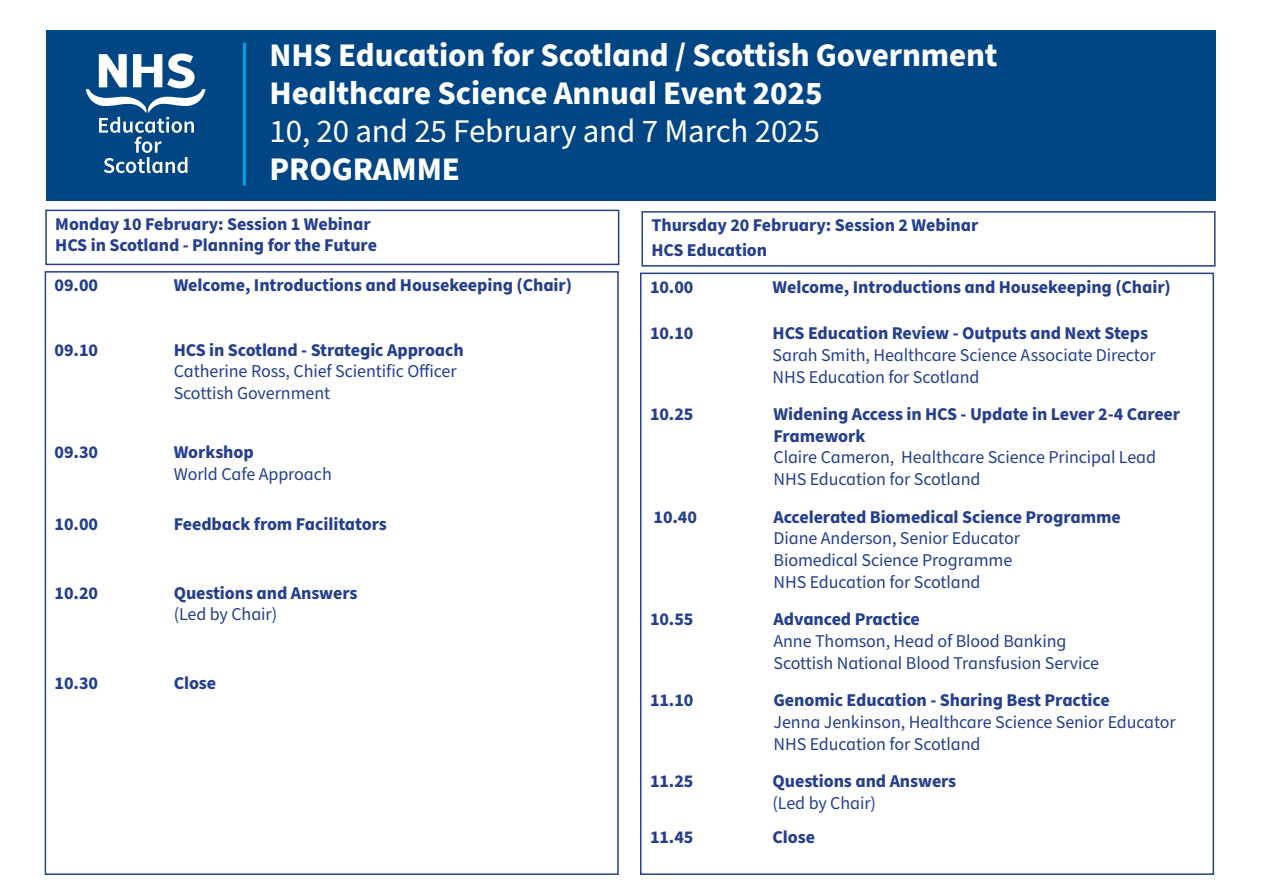
<style>
.page{position:relative;width:1263px;height:893px;background:#fff}
.page>*{position:absolute;margin:0;border:0;box-sizing:border-box;transform-origin:0 0}
.MAIN_HEADING{font:700 33px "Source Sans Pro";letter-spacing:-.005em;color:#fff}
.MAIN_HEADING-2{font:33px "Source Sans Pro";letter-spacing:-.005em;color:#fff}
.MAIN_HEADING-3{font:18px/21.6px "Source Sans Pro";letter-spacing:-.005em;color:#253f8e}
.MAIN_HEADING-4{font:700 18px/21.6px "Source Sans Pro";letter-spacing:-.005em;color:#253f8e}
.s1{font-weight:700}
.s2{font-weight:400}
</style>
<div class="page">
<div style="left:46px;top:30px;width:1170px;height:170px;background:#004684"></div>
<hr style="left:243px;top:43px;width:3px;height:143px;background:#00a2e4">
<svg style="left:86px;top:54px;width:120px;height:119px"></svg>
<div style="left:45px;top:271px;width:574px;height:604px;border:2px solid #253f8e"></div>
<div style="left:640px;top:273px;width:574px;height:602px;border:2px solid #253f8e"></div>
<div style="left:45px;top:210px;width:574px;height:55px;border:2px solid #253f8e"></div>
<div style="left:641px;top:211px;width:574px;height:56px;border:2px solid #253f8e"></div>
<p class="MAIN_HEADING" style="left:270px;top:32px;width:730px">NHS Education for Scotland / Scottish Government</p>
<p class="MAIN_HEADING" style="left:270px;top:71px;width:554px">Healthcare Science Annual Event 2025</p>
<p class="MAIN_HEADING-2" style="left:270px;top:109px;width:552px">10, 20 and 25 February and 7 March 2025</p>
<p class="MAIN_HEADING" style="left:270px;top:147px;width:192px">PROGRAMME</p>
<p class="MAIN_HEADING-4" style="left:55px;top:213px;width:323px">Monday 10 February: Session 1 Webinar<br>HCS in Scotland - Planning for the Future</p>
<p class="MAIN_HEADING-4" style="left:651px;top:215px;width:328px">Thursday 20 February: Session 2 Webinar</p>
<p class="MAIN_HEADING-4" style="left:651px;top:240px;width:117px">HCS Education</p>
<p class="MAIN_HEADING-4" style="left:55px;top:275px;width:45px">09.00</p>
<p class="MAIN_HEADING-4" style="left:174px;top:275px;width:400px">Welcome, Introductions and Housekeeping (Chair)</p>
<p class="MAIN_HEADING-4" style="left:55px;top:339px;width:45px">09.10</p>
<p class="MAIN_HEADING-3" style="left:174px;top:340px;width:292px"><span class="s1">HCS in Scotland - Strategic Approach<br></span>Catherine Ross, Chief Scientific Officer<br>Scottish Government</p>
<p class="MAIN_HEADING-4" style="left:55px;top:442px;width:45px">09.30</p>
<p class="MAIN_HEADING-3" style="left:174px;top:442px;width:160px"><span class="s1">Workshop<br></span>World Cafe Approach</p>
<p class="MAIN_HEADING-4" style="left:55px;top:514px;width:45px">10.00</p>
<p class="MAIN_HEADING-4" style="left:174px;top:514px;width:215px">Feedback from Facilitators</p>
<p class="MAIN_HEADING-4" style="left:55px;top:582px;width:45px">10.20</p>
<p class="MAIN_HEADING-4" style="left:174px;top:582px;width:185px">Questions and Answers <span class="s2">(Led by Chair)</span></p>
<p class="MAIN_HEADING-4" style="left:55px;top:672px;width:45px">10.30</p>
<p class="MAIN_HEADING-4" style="left:174px;top:672px;width:44px">Close</p>
<p class="MAIN_HEADING-4" style="left:650px;top:276px;width:45px">10.00</p>
<p class="MAIN_HEADING-4" style="left:772px;top:276px;width:400px">Welcome, Introductions and Housekeeping (Chair)</p>
<p class="MAIN_HEADING-4" style="left:650px;top:323px;width:45px">10.10</p>
<p class="MAIN_HEADING-3" style="left:772px;top:323px;width:384px"><span class="s1">HCS Education Review - Outputs and Next Steps<br></span>Sarah Smith, Healthcare Science Associate Director<br>NHS Education for Scotland</p>
<p class="MAIN_HEADING-4" style="left:650px;top:404px;width:45px">10.25</p>
<p class="MAIN_HEADING-3" style="left:773px;top:404px;width:408px"><span class="s1">Widening Access in HCS - Update in Lever 2-4 Career Framework<br></span>Claire Cameron, Healthcare Science Principal Lead NHS Education for Scotland</p>
<p class="MAIN_HEADING-4" style="left:653px;top:506px;width:45px">10.40</p>
<p class="MAIN_HEADING-3" style="left:773px;top:507px;width:349px"><span class="s1">Accelerated Biomedical Science Programme </span>Diane Anderson, Senior Educator<br>Biomedical Science Programme<br>NHS Education for Scotland</p>
<p class="MAIN_HEADING-4" style="left:650px;top:609px;width:45px">10.55</p>
<p class="MAIN_HEADING-3" style="left:773px;top:609px;width:327px"><span class="s1">Advanced Practice<br></span>Anne Thomson, Head of Blood Banking<br>Scottish National Blood Transfusion Service</p>
<p class="MAIN_HEADING-4" style="left:650px;top:690px;width:45px">11.10</p>
<p class="MAIN_HEADING-3" style="left:773px;top:690px;width:404px"><span class="s1">Genomic Education - Sharing Best Practice<br></span>Jenna Jenkinson, Healthcare Science Senior Educator<br>NHS Education for Scotland</p>
<p class="MAIN_HEADING-4" style="left:650px;top:771px;width:45px">11.25</p>
<p class="MAIN_HEADING-4" style="left:772px;top:771px;width:185px">Questions and Answers <span class="s2">(Led by Chair)</span></p>
<p class="MAIN_HEADING-4" style="left:650px;top:827px;width:45px">11.45</p>
<p class="MAIN_HEADING-4" style="left:772px;top:827px;width:44px">Close</p>
</div>
